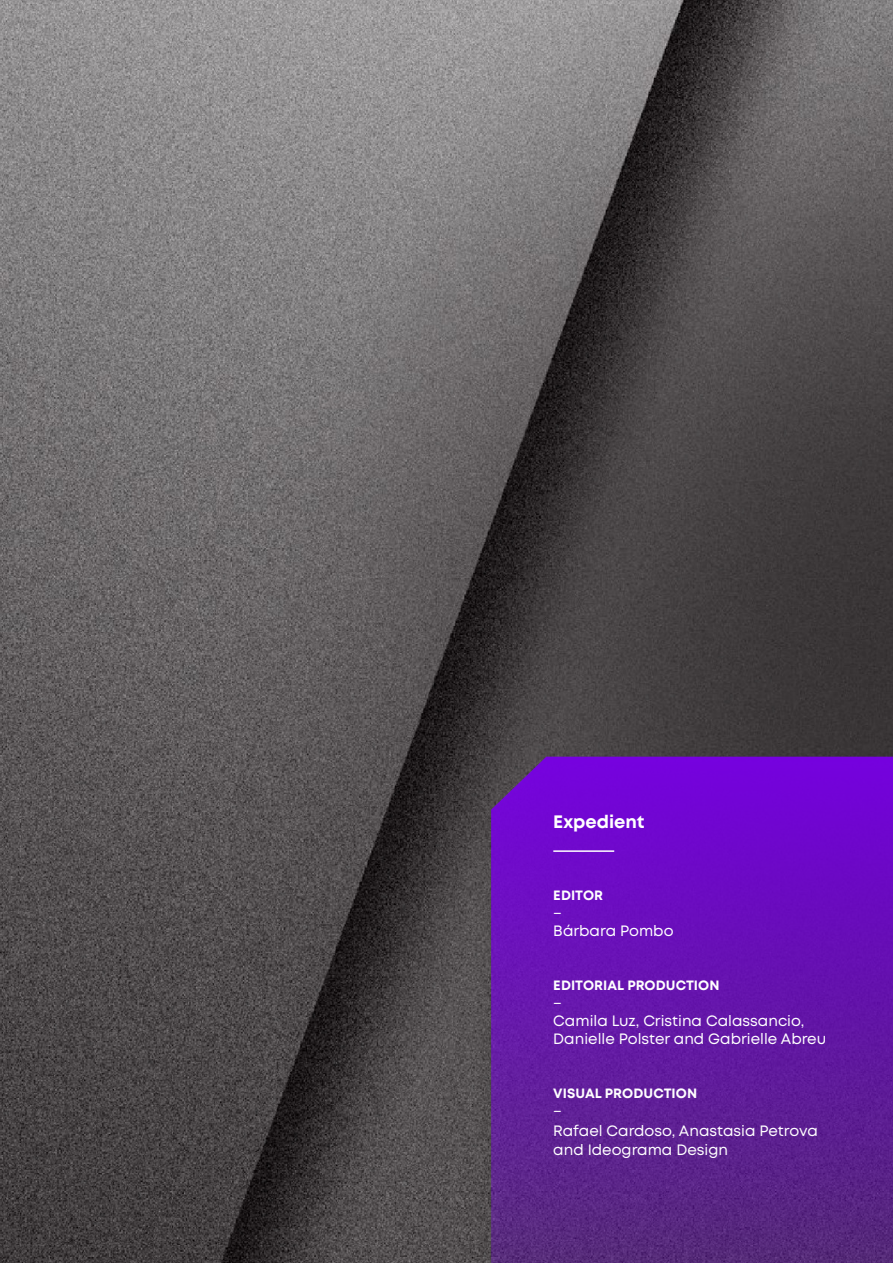
<style>
.page{position:relative;width:893px;height:1263px;background:#fff}
.page>*{position:absolute;margin:0;border:0;box-sizing:border-box;transform-origin:0 0}
.t1{font:700 18px "Mont";color:#fff}
.t2{font:15px/18px "Mont";color:#fff}
.t3{font:700 13.5px "Mont";letter-spacing:.005em;color:#fff}
.t4{font:13.5px "Mont";color:#fff}
</style>
<div class="page">
<img style="left:0;top:0;width:893px;height:1263px">
<div style="left:472px;top:754px;width:421px;height:509px;background:#000;opacity:.12"></div>
<svg style="left:491px;top:757px;width:402px;height:506px"></svg>
<hr style="left:553px;top:850px;width:61px;height:2px;background:#fff">
<p class="t1" style="left:553px;top:810px;width:93px">Expedient</p>
<p class="t3" style="left:553px;top:887px;width:51px">EDITOR</p>
<p class="t4" style="left:553px;top:905px;width:10px">–</p>
<p class="t2" style="left:553px;top:922px;width:122px">Bárbara Pombo</p>
<p class="t3" style="left:553px;top:977px;width:168px">EDITORIAL PRODUCTION</p>
<p class="t4" style="left:553px;top:995px;width:10px">–</p>
<p class="t2" style="left:553px;top:1012px;width:274px">Camila Luz, Cristina Calassancio,<br>Danielle Polster and Gabrielle Abreu</p>
<p class="t3" style="left:553px;top:1085px;width:145px">VISUAL PRODUCTION</p>
<p class="t4" style="left:553px;top:1103px;width:10px">–</p>
<p class="t2" style="left:553px;top:1121px;width:266px;line-height:19.5px">Rafael Cardoso, Anastasia Petrova and Ideograma Design</p>
</div>
